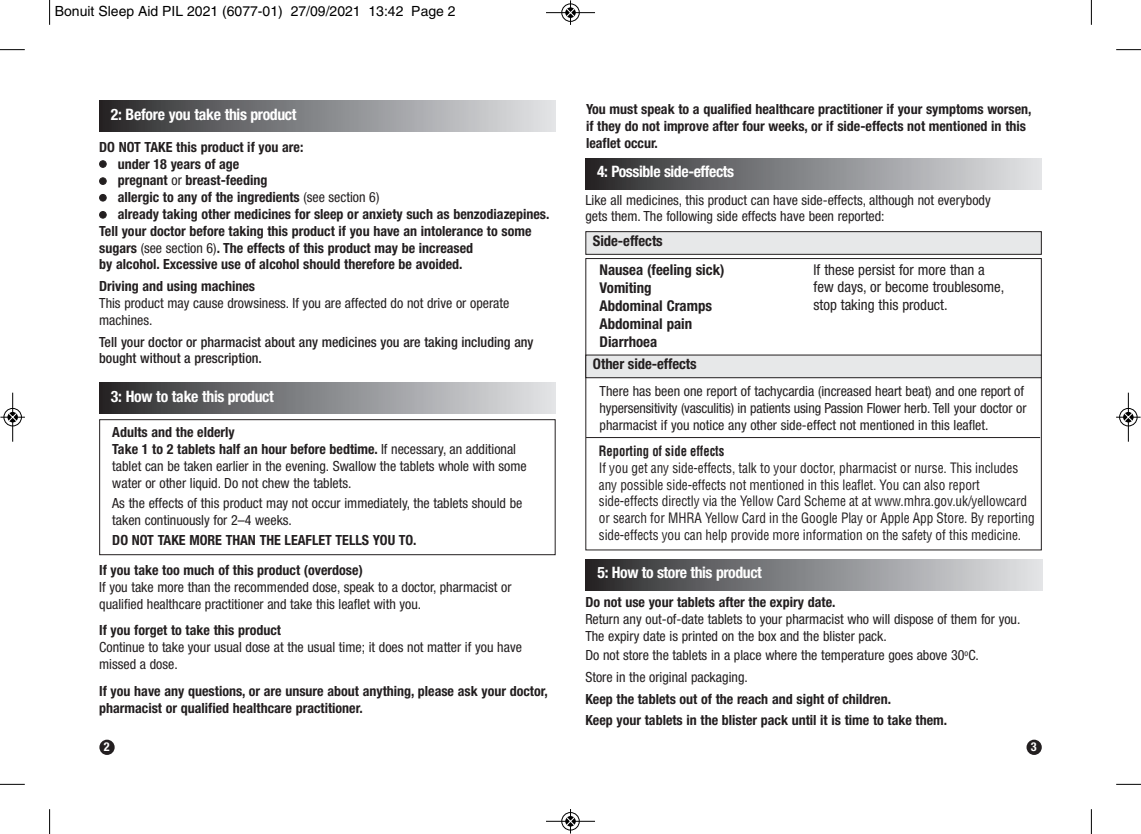
<style>
.page{position:relative;width:1141px;height:834px;background:#fff}
.page>*{position:absolute;margin:0;border:0;box-sizing:border-box;transform-origin:0 0}
.t1{font:700 condensed 15.75px "Helvetica Neue";letter-spacing:-.025em;color:#fff}
.t2{font:condensed 14.88px/17.8px "Helvetica Neue";color:#231f20}
.t3{font:700 condensed 14.88px/17.8px "Helvetica Neue";color:#231f20}
.t4{font:700 condensed 14.7px "Helvetica Neue";letter-spacing:-.005em;color:#231f20}
.t5{font:condensed 14px/16.8px "Helvetica Neue";color:#231f20}
.t6{font:700 condensed 14px/16.8px "Helvetica Neue";color:#231f20}
.t7{font:condensed 14px/16.6px "Helvetica";letter-spacing:-.005em;color:#231f20;scale:.95 1}
.t8{font:500 condensed 14px/16.8px "Helvetica Neue";color:#231f20}
.t9{font:14px "Helvetica";color:#000}
.t10{font:700 condensed 14px "Helvetica";color:#231f20;scale:.9 1}
.t11{font:700 condensed 12.25px "Helvetica Neue";color:#fff}
.s1{font-weight:400}
.s2{font-weight:700}
</style>
<div class="page">
<div style="left:99px;top:739px;width:16px;height:15px;background:#231f20;border-radius:50%"></div>
<div style="left:1026px;top:739px;width:16px;height:15px;background:#231f20;border-radius:50%"></div>
<div style="left:585px;top:158px;width:457px;height:31px;background:linear-gradient(to right,#2b2b2d,#e5e6ea)"></div>
<div style="left:586px;top:559px;width:456px;height:31px;background:linear-gradient(to right,#2b2b2d,#e4e6e9)"></div>
<div style="left:99px;top:100px;width:457px;height:31px;background:linear-gradient(to right,#2b2b2d,#e5e7ea)"></div>
<div style="left:99px;top:419px;width:457px;height:136px;border:1px solid #231f20"></div>
<div style="left:99px;top:382px;width:457px;height:31px;background:linear-gradient(to right,#2b2b2d,#e5e7ea)"></div>
<div style="left:585px;top:258px;width:457px;height:292px;border:1px solid #231f20"></div>
<div style="left:586px;top:231px;width:455px;height:23px;background:#e7e8e9"></div>
<div style="left:585px;top:231px;width:457px;height:24px;border:1px solid #231f20"></div>
<div style="left:586px;top:355px;width:455px;height:22px;background:#e7e8e9"></div>
<div style="left:585px;top:354px;width:457px;height:24px;border:1px solid #231f20"></div>
<hr style="left:586px;top:437px;width:454px;height:1px;background:#231f20">
<svg style="left:49px;top:0;width:1px;height:25px"></svg>
<svg style="left:0;top:49px;width:25px;height:1px"></svg>
<svg style="left:1091px;top:0;width:1px;height:25px"></svg>
<svg style="left:1116px;top:49px;width:25px;height:1px"></svg>
<svg style="left:49px;top:809px;width:1px;height:24px"></svg>
<svg style="left:0;top:783px;width:25px;height:1px"></svg>
<svg style="left:1091px;top:809px;width:1px;height:24px"></svg>
<svg style="left:1116px;top:783px;width:25px;height:1px"></svg>
<div style="left:561px;top:3px;width:19px;height:19px;border:1px solid #fff;border-radius:50%"></div>
<hr style="left:546px;top:12px;width:49px;height:1px;background:#000">
<div style="left:562px;top:4px;width:17px;height:18px;border:1px solid #000;border-radius:50%"></div>
<svg style="left:566px;top:0;width:9px;height:25px"></svg>
<div style="left:561px;top:811px;width:19px;height:19px;border:1px solid #fff;border-radius:50%"></div>
<hr style="left:546px;top:820px;width:49px;height:1px;background:#000">
<div style="left:562px;top:812px;width:17px;height:18px;border:1px solid #000;border-radius:50%"></div>
<svg style="left:566px;top:809px;width:9px;height:24px"></svg>
<div style="left:3px;top:408px;width:19px;height:18px;border:1px solid #fff;border-radius:50%"></div>
<hr style="left:12px;top:392px;width:1px;height:49px;background:#000">
<div style="left:4px;top:408px;width:18px;height:18px;border:1px solid #000;border-radius:50%"></div>
<svg style="left:0;top:412px;width:25px;height:9px"></svg>
<div style="left:1119px;top:408px;width:19px;height:18px;border:1px solid #fff;border-radius:50%"></div>
<hr style="left:1128px;top:392px;width:1px;height:49px;background:#000">
<div style="left:1119px;top:408px;width:18px;height:18px;border:1px solid #000;border-radius:50%"></div>
<svg style="left:1116px;top:412px;width:25px;height:9px"></svg>
<p class="t9" style="left:55px;top:6px;width:402px">Bonuit Sleep Aid PIL 2021 (6077-01) 27/09/2021 13:42 Page 2</p>
<p class="t1" style="left:111px;top:109px;width:187px">2: Before you take this product</p>
<p class="t6" style="left:99px;top:139px;width:206px">DO NOT TAKE this product if you are:</p>
<p class="t6" style="left:99px;top:156px;width:142px">● under 18 years of age</p>
<p class="t6" style="left:99px;top:173px;width:169px">● pregnant <span class="s1">or</span> breast-feeding</p>
<p class="t6" style="left:99px;top:190px;width:281px">● allergic to any of the ingredients <span class="s1">(see section 6)</span></p>
<p class="t6" style="left:99px;top:207px;width:452px">● already taking other medicines for sleep or anxiety such as benzodiazepines.<br>Tell your doctor before taking this product if you have an intolerance to some sugars <span class="s1">(see section 6)</span>. The effects of this product may be increased<br>by alcohol. Excessive use of alcohol should therefore be avoided.</p>
<p class="t6" style="left:99px;top:279px;width:157px">Driving and using machines</p>
<p class="t5" style="left:99px;top:296px;width:412px">This product may cause drowsiness. If you are affected do not drive or operate machines.</p>
<p class="t8" style="left:99px;top:334px;width:436px">Tell your doctor or pharmacist about any medicines you are taking including any bought without a prescription.</p>
<p class="t1" style="left:111px;top:391px;width:164px">3: How to take this product</p>
<p class="t5" style="left:112px;top:425px;width:416px"><span class="s2">Adults and the elderly<br>Take 1 to 2 tablets half an hour before bedtime.</span> If necessary, an additional tablet can be taken earlier in the evening. Swallow the tablets whole with some water or other liquid. Do not chew the tablets.</p>
<p class="t5" style="left:112px;top:496px;width:412px">As the effects of this product may not occur immediately, the tablets should be taken continuously for 2–4 weeks.</p>
<p class="t6" style="left:112px;top:532px;width:306px">DO NOT TAKE MORE THAN THE LEAFLET TELLS YOU TO.</p>
<p class="t6" style="left:99px;top:562px;width:265px">If you take too much of this product (overdose)</p>
<p class="t5" style="left:99px;top:579px;width:414px">If you take more than the recommended dose, speak to a doctor, pharmacist or qualified healthcare practitioner and take this leaflet with you.</p>
<p class="t6" style="left:99px;top:623px;width:183px">If you forget to take this product</p>
<p class="t5" style="left:99px;top:640px;width:424px">Continue to take your usual dose at the usual time; it does not matter if you have missed a dose.</p>
<p class="t6" style="left:99px;top:683px;width:450px">If you have any questions, or are unsure about anything, please ask your doctor, pharmacist or qualified healthcare practitioner.</p>
<p class="t6" style="left:586px;top:102px;width:447px">You must speak to a qualified healthcare practitioner if your symptoms worsen, if they do not improve after four weeks, or if side-effects not mentioned in this leaflet occur.</p>
<p class="t1" style="left:597px;top:165px;width:139px">4: Possible side-effects</p>
<p class="t5" style="left:585px;top:192px;width:407px">Like all medicines, this product can have side-effects, although not everybody gets them. The following side effects have been reported:</p>
<p class="t4" style="left:593px;top:235px;width:71px">Side-effects</p>
<p class="t3" style="left:600px;top:262px;width:127px">Nausea (feeling sick)<br>Vomiting<br>Abdominal Cramps<br>Abdominal pain<br>Diarrhoea</p>
<p class="t2" style="left:814px;top:261px;width:192px">If these persist for more than a few days, or become troublesome, stop taking this product.</p>
<p class="t4" style="left:593px;top:359px;width:105px">Other side-effects</p>
<p class="t5" style="left:600px;top:383px;width:429px">There has been one report of tachycardia (increased heart beat) and one report of hypersensitivity (vasculitis) in patients using Passion Flower herb. Tell your doctor or pharmacist if you notice any other side-effect not mentioned in this leaflet.</p>
<p class="t10" style="left:599px;top:443px;width:141px">Reporting of side effects</p>
<p class="t7" style="left:599px;top:459px;width:460px">If you get any side-effects, talk to your doctor, pharmacist or nurse. This includes any possible side-effects not mentioned in this leaflet. You can also report side-effects directly via the Yellow Card Scheme at at www.mhra.gov.uk/yellowcard or search for MHRA Yellow Card in the Google Play or Apple App Store. By reporting side-effects you can help provide more information on the safety of this medicine.</p>
<p class="t1" style="left:598px;top:566px;width:166px">5: How to store this product</p>
<p class="t6" style="left:585px;top:595px;width:252px">Do not use your tablets after the expiry date.</p>
<p class="t5" style="left:585px;top:611px;width:437px">Return any out-of-date tablets to your pharmacist who will dispose of them for you.<br>The expiry date is printed on the box and the blister pack.</p>
<p class="t5" style="left:585px;top:645px;width:395px;line-height:21.7px">Do not store the tablets in a place where the temperature goes above 30<sup>o</sup>C.<br>Store in the original packaging.</p>
<p class="t6" style="left:585px;top:689px;width:363px;line-height:21.7px">Keep the tablets out of the reach and sight of children.<br>Keep your tablets in the blister pack until it is time to take them.</p>
<p class="t11" style="left:104px;top:742px;width:7px">2</p>
<p class="t11" style="left:1031px;top:742px;width:7px">3</p>
</div>
